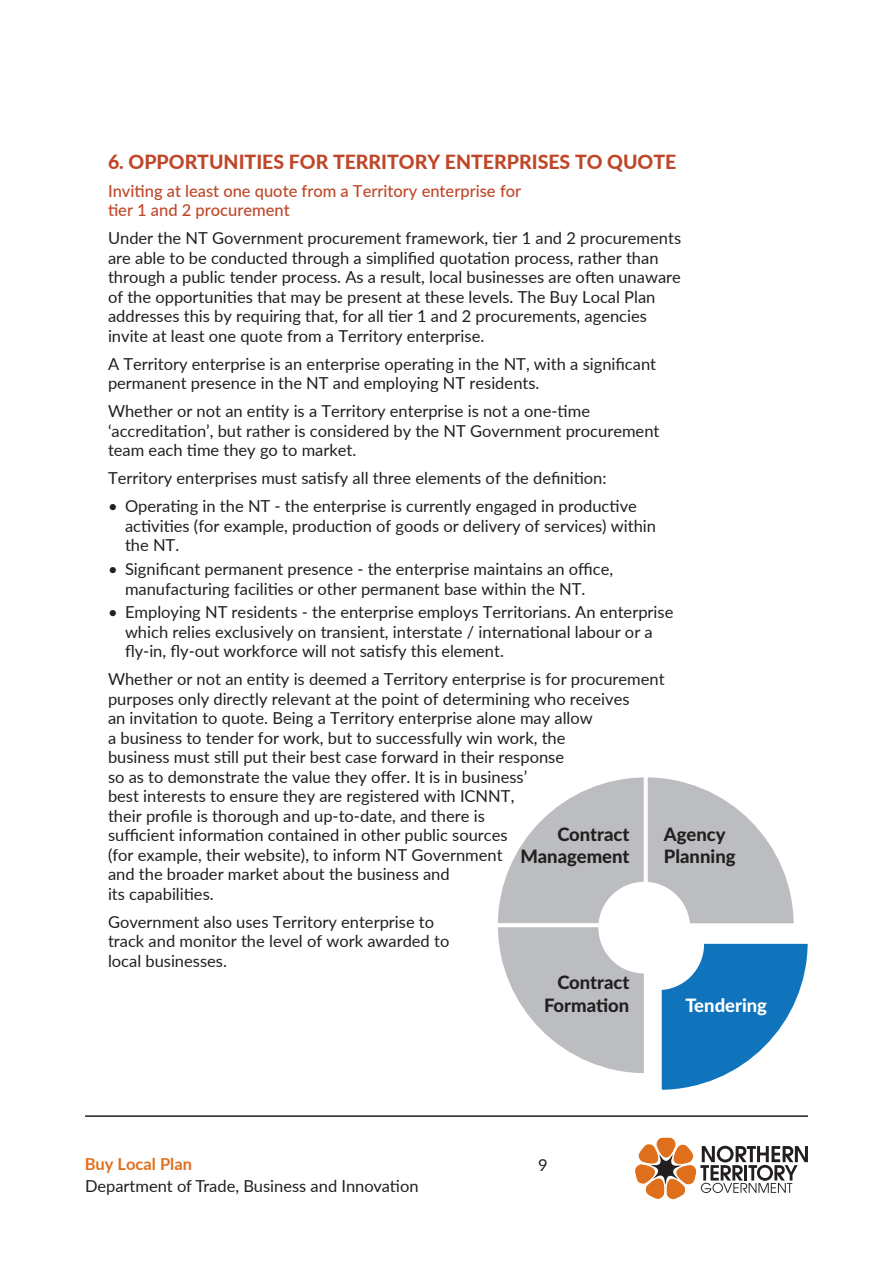
<style>
.page{position:relative;width:893px;height:1263px;background:#fff}
.page>*{position:absolute;margin:0;border:0;box-sizing:border-box;transform-origin:0 0}
.t1{font:800 19.5px "Lato";color:#bf4729}
.t2{font:800 18.45px/22.2px "Lato Latin";color:#231f20;text-align:right}
.t3{font:800 18.45px "Lato Latin";color:#fff}
.t4{font:16.5px/19.5px "Lato";color:#231f20}
.t5{font:500 16.5px/19.5px "Lato";color:#bf4729}
.t6{font:700 16.5px "Lato";color:#e06f1c}
</style>
<div class="page">
<svg style="left:635px;top:1137px;width:173px;height:62px"></svg>
<hr style="left:85px;top:1115px;width:723px;height:2px;background:#231f20">
<svg style="left:498px;top:777px;width:310px;height:313px"></svg>
<hr style="left:645px;top:1075px;width:1px;height:37px;background:#fff">
<hr style="left:796px;top:925px;width:36px;height:1px;background:#fff">
<div style="left:598px;top:882px;width:92px;height:91px;background:#fff;border-radius:50%"></div>
<p class="t1" style="left:108px;top:147px;width:570px">6. OPPORTUNITIES FOR TERRITORY ENTERPRISES TO QUOTE</p>
<p class="t5" style="left:108px;top:180px;width:415px">Inviting at least one quote from a Territory enterprise for tier 1 and 2 procurement</p>
<p class="t4" style="left:108px;top:228px;width:575px">Under the NT Government procurement framework, tier 1 and 2 procurements are able to be conducted through a simplified quotation process, rather than through a public tender process. As a result, local businesses are often unaware of the opportunities that may be present at these levels. The Buy Local Plan addresses this by requiring that, for all tier 1 and 2 procurements, agencies invite at least one quote from a Territory enterprise.</p>
<p class="t4" style="left:108px;top:353px;width:550px">A Territory enterprise is an enterprise operating in the NT, with a significant permanent presence in the NT and employing NT residents.</p>
<p class="t4" style="left:108px;top:401px;width:553px">Whether or not an entity is a Territory enterprise is not a one-time ‘accreditation’, but rather is considered by the NT Government procurement team each time they go to market.</p>
<p class="t4" style="left:108px;top:468px;width:500px">Territory enterprises must satisfy all three elements of the definition:</p>
<p class="t4" style="left:125px;top:496px;width:533px;text-indent:-17px">• Operating in the NT - the enterprise is currently engaged in productive activities (for example, production of goods or delivery of services) within the NT.</p>
<p class="t4" style="left:125px;top:559px;width:490px;text-indent:-17px">• Significant permanent presence - the enterprise maintains an office, manufacturing facilities or other permanent base within the NT.</p>
<p class="t4" style="left:125px;top:602px;width:550px;text-indent:-17px">• Employing NT residents - the enterprise employs Territorians. An enterprise which relies exclusively on transient, interstate / international labour or a fly-in, fly-out workforce will not satisfy this element.</p>
<p class="t4" style="left:108px;top:669px;width:558px">Whether or not an entity is deemed a Territory enterprise is for procurement purposes only directly relevant at the point of determining who receives<br>an invitation to quote. Being a Territory enterprise alone may allow<br>a business to tender for work, but to successfully win work, the<br>business must still put their best case forward in their response<br>so as to demonstrate the value they offer. It is in business’<br>best interests to ensure they are registered with ICNNT,<br>their profile is thorough and up-to-date, and there is<br>sufficient information contained in other public sources<br>(for example, their website), to inform NT Government<br>and the broader market about the business and<br>its capabilities.</p>
<p class="t4" style="left:108px;top:911px;width:343px">Government also uses Territory enterprise to track and monitor the level of work awarded to local businesses.</p>
<p class="t2" style="left:520px;top:823px;width:110px">Contract<br>Management</p>
<p class="t2" style="left:664px;top:823px;width:73px;text-align:left">Agency<br>Planning</p>
<p class="t2" style="left:544px;top:971px;width:87px">Contract<br>Formation</p>
<p class="t3" style="left:685px;top:994px;width:83px">Tendering</p>
<p class="t6" style="left:85px;top:1151px;width:109px">Buy Local Plan</p>
<p class="t4" style="left:538px;top:1155px;width:11px">9</p>
<p class="t4" style="left:85px;top:1175px;width:335px">Department of Trade, Business and Innovation</p>
</div>
